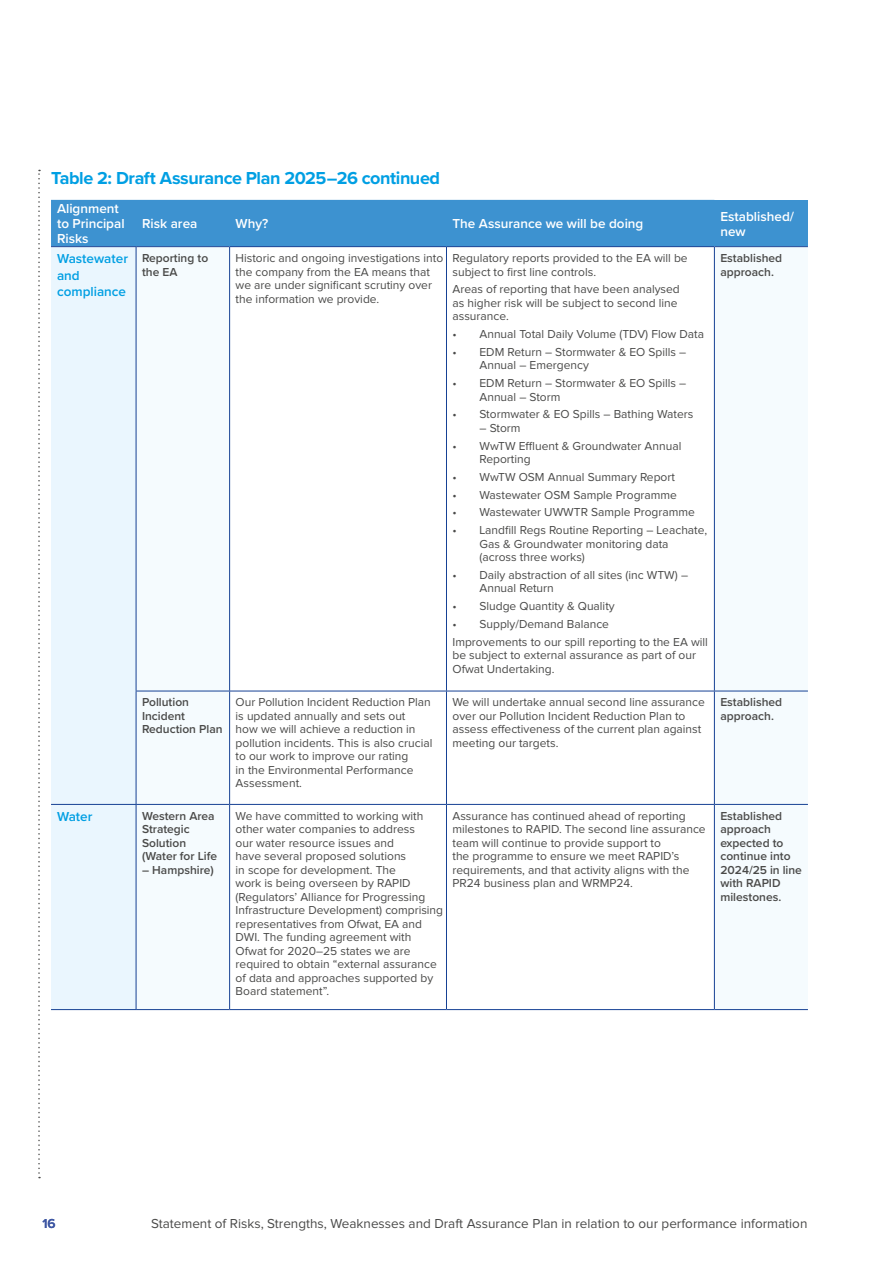
<style>
.page{position:relative;width:893px;height:1263px;background:#fff}
.page>*{position:absolute;margin:0;border:0;box-sizing:border-box;transform-origin:0 0}
.t1{font:700 18px "Proxima Nova";letter-spacing:-.025em;color:#009fe3}
.t2{font:13.5px "Proxima Nova";color:#4a4a49}
.t3{font:600 13.5px/15px "Proxima Nova";color:#fff}
.t4{font:600 13.5px/16.5px "Proxima Nova";color:#009fe3}
.t5{font:600 13.5px "Proxima Nova";color:#3e57a3}
.t6{font:12px/13.5px "Proxima Nova";color:#4a4a49}
.t7{font:600 12px/13.5px "Proxima Nova";color:#4a4a49}
</style>
<div class="page">
<svg style="left:38px;top:170px;width:2px;height:1008px"></svg>
<div style="left:51px;top:200px;width:663px;height:46px;background:#3d92d0"></div>
<div style="left:714px;top:200px;width:94px;height:47px;background:#3d92d0"></div>
<div style="left:51px;top:247px;width:85px;height:444px;background:#eaf6fe"></div>
<div style="left:136px;top:247px;width:94px;height:444px;background:#f5fbfe"></div>
<div style="left:714px;top:247px;width:94px;height:444px;background:#f5fbfe"></div>
<svg style="left:51px;top:691px;width:178px;height:318px"></svg>
<hr style="left:136px;top:247px;width:1px;height:444px;background:#164194">
<hr style="left:229px;top:247px;width:1px;height:444px;background:#164194">
<hr style="left:446px;top:247px;width:1px;height:444px;background:#164194">
<hr style="left:714px;top:247px;width:1px;height:444px;background:#164194">
<hr style="left:136px;top:691px;width:94px;height:1px;background:#164194">
<hr style="left:136px;top:691px;width:1px;height:113px;background:#164194">
<hr style="left:230px;top:691px;width:216px;height:1px;background:#164194">
<hr style="left:229px;top:691px;width:1px;height:113px;background:#164194">
<hr style="left:446px;top:691px;width:268px;height:1px;background:#164194">
<hr style="left:446px;top:691px;width:1px;height:113px;background:#164194">
<hr style="left:714px;top:691px;width:94px;height:1px;background:#164194">
<hr style="left:714px;top:691px;width:1px;height:113px;background:#164194">
<hr style="left:136px;top:805px;width:1px;height:204px;background:#164194">
<hr style="left:229px;top:805px;width:1px;height:204px;background:#164194">
<hr style="left:446px;top:805px;width:1px;height:204px;background:#164194">
<hr style="left:714px;top:805px;width:1px;height:204px;background:#164194">
<hr style="left:51px;top:246px;width:85px;height:1px;background:#164194">
<hr style="left:136px;top:246px;width:94px;height:1px;background:#164194">
<hr style="left:230px;top:246px;width:216px;height:1px;background:#164194">
<hr style="left:446px;top:246px;width:268px;height:1px;background:#164194">
<hr style="left:714px;top:246px;width:94px;height:1px;background:#164194">
<hr style="left:51px;top:804px;width:85px;height:1px;background:#164194">
<hr style="left:136px;top:804px;width:94px;height:1px;background:#164194">
<hr style="left:230px;top:804px;width:216px;height:1px;background:#164194">
<hr style="left:446px;top:804px;width:268px;height:1px;background:#164194">
<hr style="left:714px;top:804px;width:94px;height:1px;background:#164194">
<hr style="left:51px;top:1009px;width:85px;height:1px;background:#164194">
<hr style="left:136px;top:1009px;width:94px;height:1px;background:#164194">
<hr style="left:230px;top:1009px;width:216px;height:1px;background:#164194">
<hr style="left:446px;top:1009px;width:268px;height:1px;background:#164194">
<hr style="left:714px;top:1009px;width:94px;height:1px;background:#164194">
<h1 class="t1" style="left:51px;top:165px;width:391px">Table 2: Draft Assurance Plan 2025–26 continued</h1>
<p class="t3" style="left:57px;top:201px;width:69px">Alignment to Principal<br>Risks</p>
<p class="t3" style="left:142px;top:216px;width:57px">Risk area</p>
<p class="t3" style="left:236px;top:216px;width:34px">Why?</p>
<p class="t3" style="left:452px;top:216px;width:192px">The Assurance we will be doing</p>
<p class="t3" style="left:720px;top:208px;width:75px">Established/ new</p>
<p class="t4" style="left:57px;top:250px;width:73px">Wastewater and compliance</p>
<p class="t7" style="left:142px;top:251px;width:68px">Reporting to the EA</p>
<p class="t6" style="left:236px;top:252px;width:209px">Historic and ongoing investigations into the company from the EA means that we are under significant scrutiny over the information we provide.</p>
<p class="t6" style="left:452px;top:252px;width:237px">Regulatory reports provided to the EA will be subject to first line controls.</p>
<p class="t6" style="left:452px;top:283px;width:229px">Areas of reporting that have been analysed as higher risk will be subject to second line assurance.</p>
<p class="t6" style="left:452px;top:328px;width:253px">• Annual Total Daily Volume (TDV) Flow Data</p>
<p class="t6" style="left:479px;top:346px;width:208px;text-indent:-27px">• EDM Return – Stormwater &amp; EO Spills –<br>Annual – Emergency</p>
<p class="t6" style="left:479px;top:377px;width:208px;text-indent:-27px">• EDM Return – Stormwater &amp; EO Spills –<br>Annual – Storm</p>
<p class="t6" style="left:452px;top:408px;width:242px">• Stormwater &amp; EO Spills – Bathing Waters</p>
<p class="t6" style="left:479px;top:422px;width:43px">– Storm</p>
<p class="t6" style="left:479px;top:439px;width:203px;text-indent:-27px">• WwTW Effluent &amp; Groundwater Annual<br>Reporting</p>
<p class="t6" style="left:452px;top:471px;width:224px">• WwTW OSM Annual Summary Report</p>
<p class="t6" style="left:452px;top:488px;width:226px">• Wastewater OSM Sample Programme</p>
<p class="t6" style="left:452px;top:506px;width:244px">• Wastewater UWWTR Sample Programme</p>
<p class="t6" style="left:479px;top:524px;width:229px;text-indent:-27px">• Landfill Regs Routine Reporting – Leachate,<br>Gas &amp; Groundwater monitoring data (across three works)</p>
<p class="t6" style="left:479px;top:569px;width:210px;text-indent:-27px">• Daily abstraction of all sites (inc WTW) –<br>Annual Return</p>
<p class="t6" style="left:452px;top:600px;width:164px">• Sludge Quantity &amp; Quality</p>
<p class="t6" style="left:452px;top:615px;width:257px;line-height:17.7px">• Supply/Demand Balance<br>Improvements to our spill reporting to the EA will</p>
<p class="t6" style="left:452px;top:649px;width:245px">be subject to external assurance as part of our<br>Ofwat Undertaking.</p>
<p class="t7" style="left:720px;top:251px;width:63px">Established approach.</p>
<p class="t7" style="left:142px;top:695px;width:82px">Pollution<br>Incident<br>Reduction Plan</p>
<p class="t6" style="left:236px;top:696px;width:198px">Our Pollution Incident Reduction Plan is updated annually and sets out<br>how we will achieve a reduction in pollution incidents. This is also crucial to our work to improve our rating<br>in the Environmental Performance<br>Assessment.</p>
<p class="t6" style="left:452px;top:696px;width:254px">We will undertake annual second line assurance over our Pollution Incident Reduction Plan to assess effectiveness of the current plan against meeting our targets.</p>
<p class="t7" style="left:720px;top:695px;width:63px">Established approach.</p>
<p class="t4" style="left:57px;top:808px;width:37px">Water</p>
<p class="t7" style="left:142px;top:809px;width:77px">Western Area<br>Strategic<br>Solution (Water for Life</p>
<p class="t7" style="left:142px;top:863px;width:73px">– Hampshire)</p>
<p class="t6" style="left:236px;top:810px;width:209px">We have committed to working with other water companies to address<br>our water resource issues and<br>have several proposed solutions<br>in scope for development. The<br>work is being overseen by RAPID (Regulators’ Alliance for Progressing Infrastructure Development) comprising representatives from Ofwat, EA and DWI. The funding agreement with Ofwat for 2020–25 states we are required to obtain “external assurance of data and approaches supported by Board statement”.</p>
<p class="t6" style="left:452px;top:810px;width:255px">Assurance has continued ahead of reporting milestones to RAPID. The second line assurance team will continue to provide support to<br>the programme to ensure we meet RAPID’s requirements, and that activity aligns with the PR24 business plan and WRMP24.</p>
<p class="t7" style="left:720px;top:809px;width:83px">Established approach expected to continue into<br>2024/25 in line with RAPID milestones.</p>
<p class="t5" style="left:43px;top:1213px;width:15px">16</p>
<p class="t2" style="left:151px;top:1217px;width:658px">Statement of Risks, Strengths, Weaknesses and Draft Assurance Plan in relation to our performance information</p>
</div>
